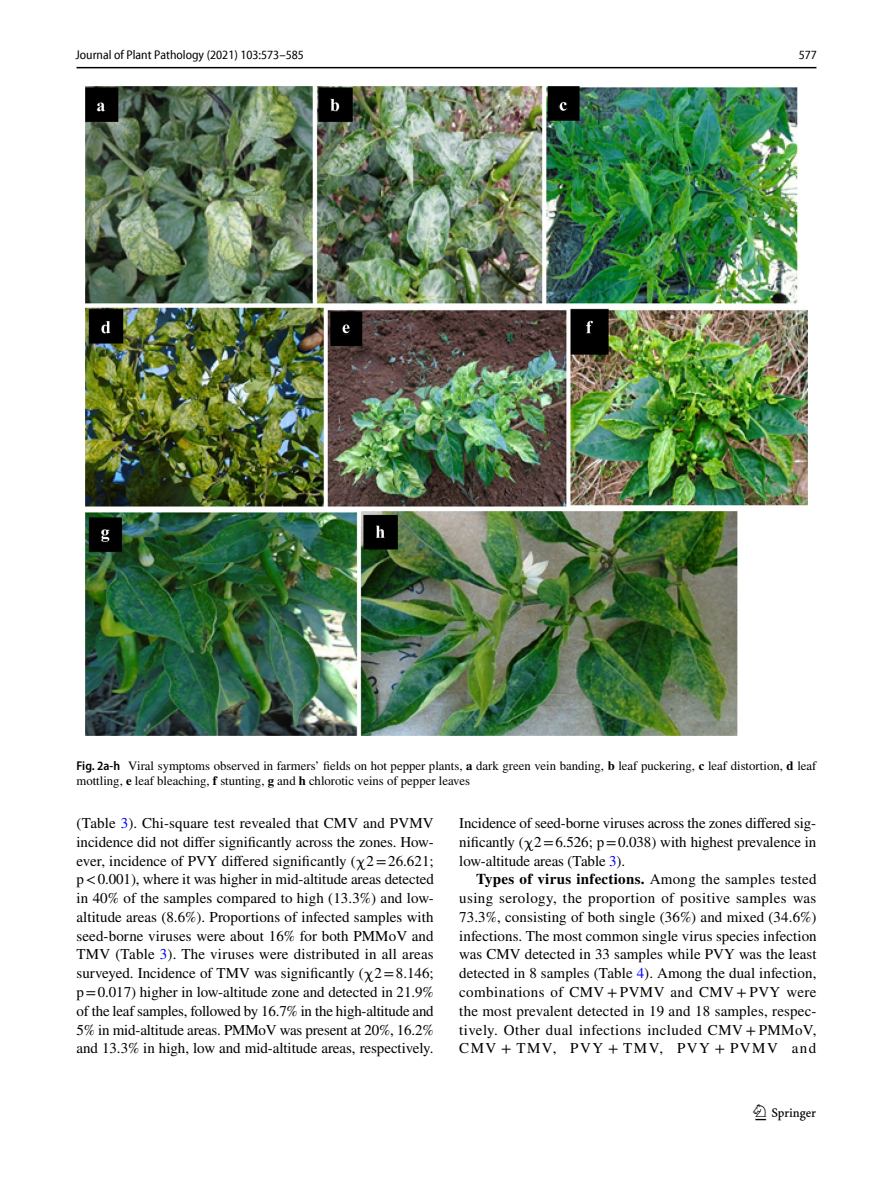
<style>
.page{position:relative;width:893px;height:1187px;background:#fff}
.page>*{position:absolute;margin:0;border:0;box-sizing:border-box;transform-origin:0 0}
.t1{font:22.5px "Springnew Regular 3";color:#000}
.t2{font:15px/18.8px "STIX";letter-spacing:-.005em;color:#000;text-align:justify}
.t3{font:12.75px/15px "STIX";color:#000}
.t4{font:semi-condensed 12.75px "Myriad Pro Unic";color:#000}
.s1{font-family:"Myriad Pro";font-weight:600;font-stretch:semi-condensed}
.s2{font-weight:700}
.s3{color:#00f}
.s4{font-family:"Code 2000"}
</style>
<div class="page">
<hr style="left:77px;top:67px;width:739px;height:1px;background:#000">
<img style="left:85px;top:87px;width:723px;height:648px">
<p class="t4" style="left:76px;top:50px;width:230px">Journal of Plant Pathology (2021) 103:573–585</p>
<p class="t4" style="left:799px;top:50px;width:20px">577</p>
<p class="t3" style="left:77px;top:759px;width:741px"><span class="s1">Fig. 2a-h</span> Viral symptoms observed in farmers’ fields on hot pepper plants, <span class="s2">a</span> dark green vein banding, <span class="s2">b</span> leaf puckering, <span class="s2">c</span> leaf distortion, <span class="s2">d</span> leaf mottling, <span class="s2">e</span> leaf bleaching, <span class="s2">f</span> stunting, <span class="s2">g</span> and <span class="s2">h</span> chlorotic veins of pepper leaves</p>
<p class="t2" style="left:77px;top:814px;width:359px">(Table <span class="s3">3</span>). Chi-square test revealed that CMV and PVMV incidence did not differ significantly across the zones. How&shy;ever, incidence of PVY differed significantly (<span class="s4">χ</span>2=26.621; p&lt;0.001), where it was higher in mid-altitude areas detected in 40% of the samples compared to high (13.3%) and low&shy;altitude areas (8.6%). Proportions of infected samples with seed-borne viruses were about 16% for both PMMoV and TMV (Table <span class="s3">3</span>). The viruses were distributed in all areas surveyed. Incidence of TMV was significantly (<span class="s4">χ</span>2=8.146; p=0.017) higher in low-altitude zone and detected in 21.9% of the leaf samples, followed by 16.7% in the high-altitude and 5% in mid-altitude areas. PMMoV was present at 20%, 16.2% and 13.3% in high, low and mid-altitude areas, respectively.</p>
<p class="t2" style="left:459px;top:814px;width:359px">Incidence of seed-borne viruses across the zones differed sig&shy;nificantly (<span class="s4">χ</span>2=6.526; p=0.038) with highest prevalence in low-altitude areas (Table <span class="s3">3</span>).</p>
<p class="t2" style="left:459px;top:871px;width:359px;text-indent:17px"><span class="s2">Types of virus infections.</span> Among the samples tested using serology, the proportion of positive samples was 73.3%, consisting of both single (36%) and mixed (34.6%) infections. The most common single virus species infection was CMV detected in 33 samples while PVY was the least detected in 8 samples (Table <span class="s3">4</span>). Among the dual infection, combinations of CMV + PVMV and CMV + PVY were the most prevalent detected in 19 and 18 samples, respec&shy;tively. Other dual infections included CMV + PMMoV, CMV + TMV, PVY + TMV, PVY + PVMV and</p>
<h1 class="t1" style="left:755px;top:1104px;width:62px">1 3</h1>
</div>
